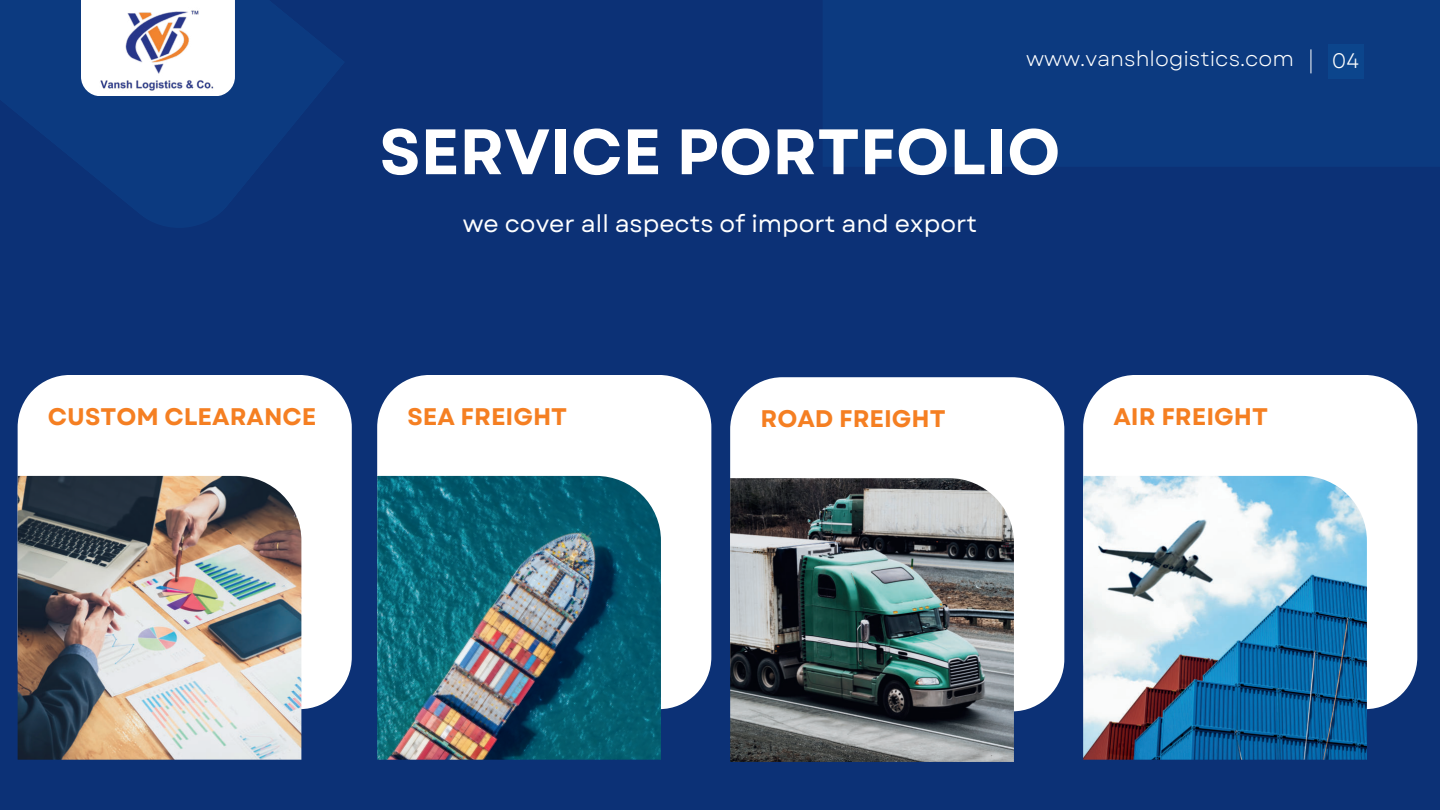
<style>
.page{position:relative;width:1440px;height:810px;background:#0c3176}
.page>*{position:absolute;margin:0;border:0;box-sizing:border-box;transform-origin:0 0}
.t1{font:700 64px "Garet";color:#fff}
.t2{font:700 24px "Garet";color:#f57f22}
.t3{font:24px "Garet";color:#fff}
.t4{font:21px "Garet";color:#fff}
</style>
<div class="page">
<div style="left:823px;top:0;width:617px;height:167px;background:#0c3a80"></div>
<div style="left:730px;top:377px;width:334px;height:334px;background:#fff;border-radius:52px"></div>
<img style="left:730px;top:478px;width:284px;height:284px">
<div style="left:377px;top:375px;width:334px;height:334px;background:#fff;border-radius:52px"></div>
<img style="left:377px;top:476px;width:284px;height:284px">
<div style="left:1083px;top:375px;width:334px;height:334px;background:#fff;border-radius:52px"></div>
<img style="left:1083px;top:476px;width:284px;height:284px">
<svg style="left:1311px;top:49px;width:1px;height:24px"></svg>
<div style="left:81px;top:0;width:154px;height:96px;background:#fff"></div>
<img style="left:99px;top:4px;width:116px;height:92px">
<div style="left:18px;top:375px;width:334px;height:334px;background:#fff;border-radius:52px"></div>
<img style="left:18px;top:476px;width:283px;height:284px">
<div style="left:1328px;top:44px;width:35px;height:35px;background:#0c458c"></div>
<p class="t4" style="left:1026px;top:46px;width:270px">www.vanshlogistics.com</p>
<p class="t4" style="left:1332px;top:48px;width:29px">04</p>
<h1 class="t1" style="left:380px;top:112px;width:682px">SERVICE PORTFOLIO</h1>
<p class="t3" style="left:463px;top:209px;width:516px">we cover all aspects of import and export</p>
<p class="t2" style="left:48px;top:402px;width:270px">CUSTOM CLEARANCE</p>
<p class="t2" style="left:408px;top:402px;width:161px">SEA FREIGHT</p>
<p class="t2" style="left:760px;top:404px;width:187px">ROAD FREIGHT</p>
<p class="t2" style="left:1113px;top:402px;width:156px">AIR FREIGHT</p>
</div>
